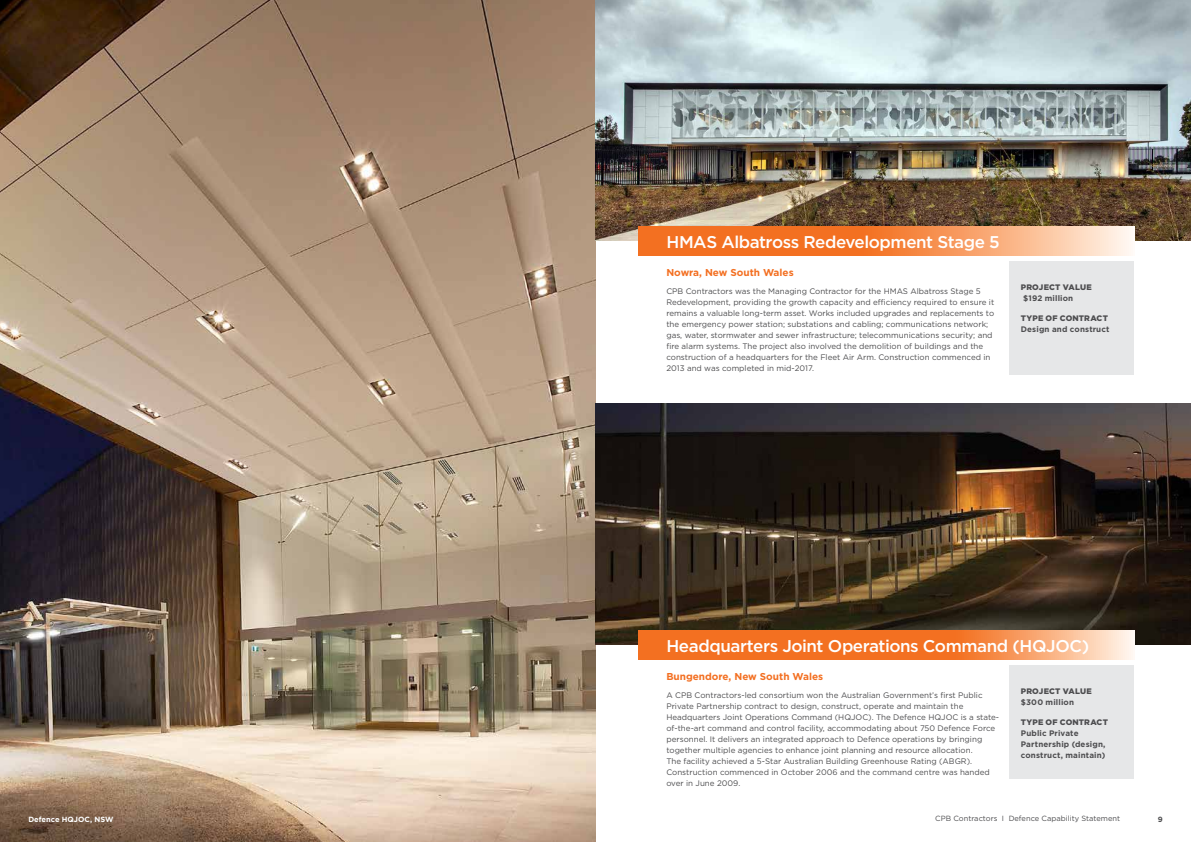
<style>
.page{position:relative;width:1191px;height:842px;background:#fff}
.page>*{position:absolute;margin:0;border:0;box-sizing:border-box;transform-origin:0 0}
.t1{font:500 17px "Gotham";letter-spacing:-.025em;color:#fff}
.t2{font:700 10px "Gotham";color:#f36f21}
.t3{font:8px/11px "Gotham";color:#4d4d4f}
.t4{font:700 8px/11px "Gotham";letter-spacing:.02em;color:#4d4d4f}
.t5{font:900 8px "Gotham";letter-spacing:.02em;color:#4d4d4f}
.t6{font:7.5px "Gotham";color:#4d4d4f}
.t7{font:700 7.5px "Gotham";color:#fff}
.t8{font:700 7.5px "Gotham";color:#4d4d4f}
</style>
<div class="page">
<img style="left:0;top:0;width:595px;height:842px">
<img style="left:595px;top:404px;width:596px;height:241px">
<img style="left:595px;top:0;width:596px;height:241px">
<div style="left:1009px;top:261px;width:125px;height:113px;background:#e6e7e8"></div>
<div style="left:1009px;top:665px;width:125px;height:113px;background:#e6e7e8"></div>
<svg style="left:638px;top:226px;width:496px;height:30px;background:#f69355"></svg>
<svg style="left:638px;top:630px;width:496px;height:30px;background:#f58743"></svg>
<p class="t7" style="left:28px;top:814px;width:87px">Defence HQJOC, NSW</p>
<h1 class="t1" style="left:666px;top:231px;width:335px">HMAS Albatross Redevelopment Stage 5</h1>
<p class="t2" style="left:666px;top:266px;width:129px">Nowra, New South Wales</p>
<p class="t3" style="left:666px;top:286px;width:329px">CPB Contractors was the Managing Contractor for the HMAS Albatross Stage 5<br>Redevelopment, providing the growth capacity and efficiency required to ensure it remains a valuable long-term asset. Works included upgrades and replacements to the emergency power station; substations and cabling; communications network; gas, water, stormwater and sewer infrastructure; telecommunications security; and fire alarm systems. The project also involved the demolition of buildings and the construction of a headquarters for the Fleet Air Arm. Construction commenced in 2013 and was completed in mid-2017.</p>
<p class="t5" style="left:1020px;top:283px;width:72px">PROJECT VALUE</p>
<p class="t4" style="left:1023px;top:293px;width:52px">$192 million</p>
<p class="t5" style="left:1020px;top:313px;width:89px">TYPE OF CONTRACT</p>
<p class="t4" style="left:1020px;top:323px;width:90px">Design and construct</p>
<h1 class="t1" style="left:666px;top:634px;width:424px">Headquarters Joint Operations Command (HQJOC)</h1>
<p class="t2" style="left:666px;top:670px;width:158px">Bungendore, New South Wales</p>
<p class="t3" style="left:666px;top:690px;width:334px">A CPB Contractors-led consortium won the Australian Government’s first Public Private Partnership contract to design, construct, operate and maintain the Headquarters Joint Operations Command (HQJOC). The Defence HQJOC is a state&shy;of-the-art command and control facility, accommodating about 750 Defence Force personnel. It delivers an integrated approach to Defence operations by bringing together multiple agencies to enhance joint planning and resource allocation.<br>The facility achieved a 5-Star Australian Building Greenhouse Rating (ABGR).<br>Construction commenced in October 2006 and the command centre was handed over in June 2009.</p>
<p class="t5" style="left:1020px;top:687px;width:72px">PROJECT VALUE</p>
<p class="t4" style="left:1020px;top:697px;width:55px">$300 million</p>
<p class="t5" style="left:1020px;top:717px;width:89px">TYPE OF CONTRACT</p>
<p class="t4" style="left:1020px;top:727px;width:86px">Public Private<br>Partnership (design, construct, maintain)</p>
<p class="t6" style="left:935px;top:814px;width:186px">CPB Contractors I Defence Capability Statement</p>
<p class="t8" style="left:1157px;top:814px;width:6px">9</p>
</div>
